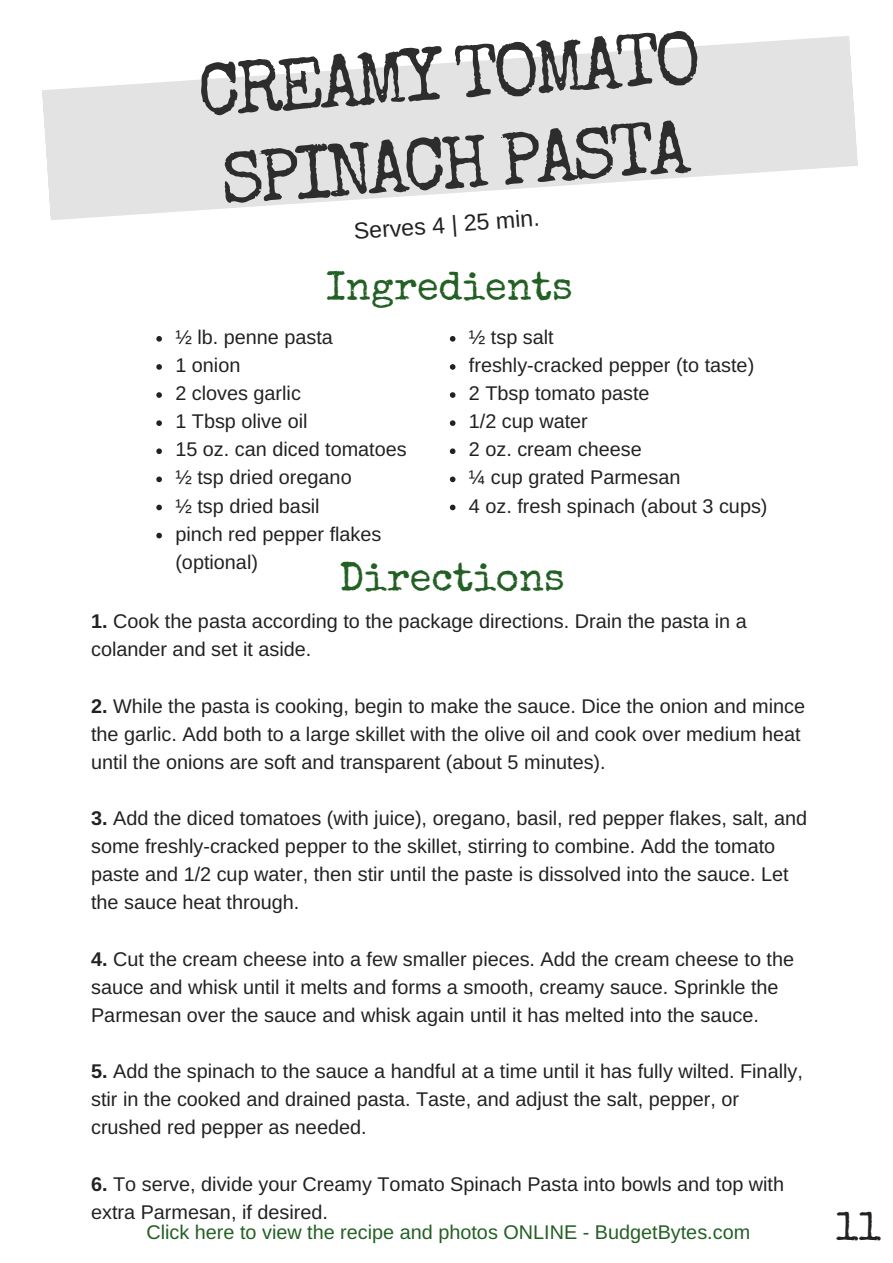
<style>
.page{position:relative;width:893px;height:1263px;background:#fff}
.page>*{position:absolute;margin:0;border:0;box-sizing:border-box;transform-origin:0 0}
.t1{font:74.4px/88.8px "Special Elite";color:#000}
.t2{font:39.6px "Special Elite";color:#236024}
.t3{font:39.6px "Special Elite";color:#222}
.t4{font:23.1px "Arimo";color:#222}
.t5{font:19.8px/28px "Arimo";color:#222}
.t6{font:19.8px "Arimo";color:#236024}
.s1{font-weight:700}
</style>
<div class="page">
<svg style="left:156px;top:336px;width:6px;height:6px"></svg>
<svg style="left:156px;top:364px;width:6px;height:6px"></svg>
<svg style="left:156px;top:392px;width:6px;height:6px"></svg>
<svg style="left:156px;top:420px;width:6px;height:6px"></svg>
<svg style="left:156px;top:448px;width:6px;height:6px"></svg>
<svg style="left:156px;top:476px;width:6px;height:6px"></svg>
<svg style="left:156px;top:505px;width:6px;height:5px"></svg>
<svg style="left:156px;top:533px;width:6px;height:5px"></svg>
<svg style="left:450px;top:336px;width:5px;height:6px"></svg>
<svg style="left:450px;top:364px;width:5px;height:6px"></svg>
<svg style="left:450px;top:392px;width:5px;height:6px"></svg>
<svg style="left:450px;top:420px;width:5px;height:6px"></svg>
<svg style="left:450px;top:448px;width:5px;height:6px"></svg>
<svg style="left:450px;top:476px;width:5px;height:6px"></svg>
<svg style="left:450px;top:505px;width:5px;height:5px"></svg>
<svg style="left:42px;top:36px;width:816px;height:184px;fill:#e3e3e3"></svg>
<h1 class="t1" style="left:194px;top:48px;width:505px;rotate:-4deg">CREAMY TOMATO<br>SPINACH PASTA</h1>
<p class="t4" style="left:353px;top:219px;width:188px;rotate:-4deg">Serves 4 | 25 min.</p>
<h2 class="t2" style="left:326px;top:261px;width:248px">Ingredients</h2>
<p class="t5" style="left:175px;top:323px;width:233px">½ lb. penne pasta<br>1 onion<br>2 cloves garlic<br>1 Tbsp olive oil<br>15 oz. can diced tomatoes ½ tsp dried oregano<br>½ tsp dried basil<br>pinch red pepper flakes (optional)</p>
<p class="t5" style="left:469px;top:323px;width:300px">½ tsp salt<br>freshly-cracked pepper (to taste)<br>2 Tbsp tomato paste<br>1/2 cup water<br>2 oz. cream cheese<br>¼ cup grated Parmesan<br>4 oz. fresh spinach (about 3 cups)</p>
<h2 class="t2" style="left:339px;top:552px;width:227px">Directions</h2>
<p class="t5" style="left:91px;top:608px;width:657px"><span class="s1">1.</span> Cook the pasta according to the package directions. Drain the pasta in a colander and set it aside.</p>
<p class="t5" style="left:91px;top:692px;width:715px"><span class="s1">2.</span> While the pasta is cooking, begin to make the sauce. Dice the onion and mince the garlic. Add both to a large skillet with the olive oil and cook over medium heat until the onions are soft and transparent (about 5 minutes).</p>
<p class="t5" style="left:91px;top:804px;width:717px"><span class="s1">3.</span> Add the diced tomatoes (with juice), oregano, basil, red pepper flakes, salt, and some freshly-cracked pepper to the skillet, stirring to combine. Add the tomato paste and 1/2 cup water, then stir until the paste is dissolved into the sauce. Let the sauce heat through.</p>
<p class="t5" style="left:91px;top:945px;width:704px"><span class="s1">4.</span> Cut the cream cheese into a few smaller pieces. Add the cream cheese to the sauce and whisk until it melts and forms a smooth, creamy sauce. Sprinkle the<br>Parmesan over the sauce and whisk again until it has melted into the sauce.</p>
<p class="t5" style="left:91px;top:1057px;width:713px"><span class="s1">5.</span> Add the spinach to the sauce a handful at a time until it has fully wilted. Finally, stir in the cooked and drained pasta. Taste, and adjust the salt, pepper, or crushed red pepper as needed.</p>
<p class="t5" style="left:91px;top:1170px;width:694px"><span class="s1">6.</span> To serve, divide your Creamy Tomato Spinach Pasta into bowls and top with extra Parmesan, if desired.</p>
<p class="t6" style="left:146px;top:1221px;width:605px">Click here to view the recipe and photos ONLINE - BudgetBytes.com</p>
<h2 class="t3" style="left:835px;top:1202px;width:47px">11</h2>
</div>
